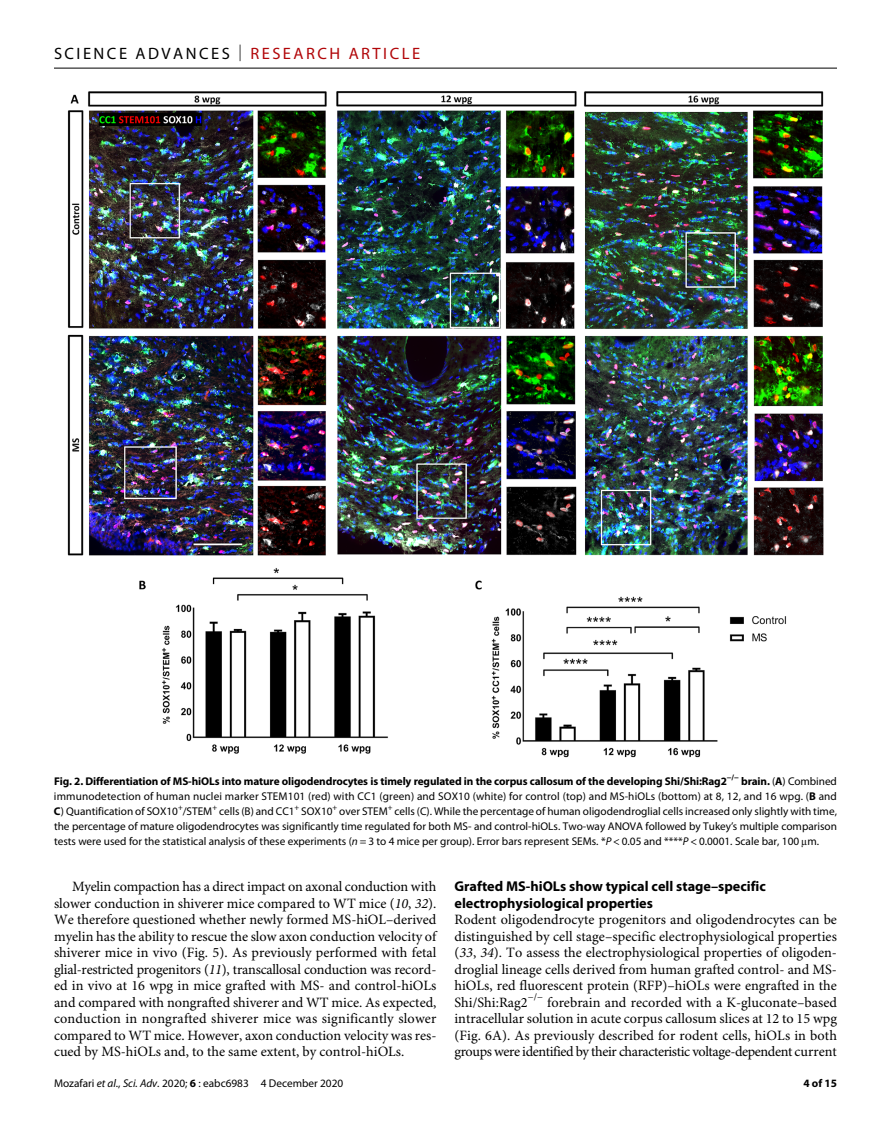
<style>
.page{position:relative;width:891px;height:1134px;background:#fff}
.page>*{position:absolute;margin:0;border:0;box-sizing:border-box;transform-origin:0 0}
.t1{font:16.5px "Myriad Pro";letter-spacing:.15em;color:#000}
.t2{font:14.25px/16.5px "Minion Pro";color:#000;text-align:justify}
.t3{font:700 14.25px/16.5px "Myriad Pro";color:#000}
.t4{font:11.25px/15px "Myriad Pro";color:#000;text-align:justify}
.t5{font:700 11.25px "Myriad Pro";color:#000}
.s1{font-weight:300}
.s2{color:#b10508}
.s3{font-weight:700}
.s4{font-style:italic}
</style>
<div class="page">
<hr style="left:54px;top:68px;width:783px;height:1px;background:#000">
<img style="left:68px;top:91px;width:756px;height:666px">
<p class="t1" style="left:54px;top:40px;width:368px">SCIENCE ADVANCES <span class="s1">|</span> <span class="s2">RESEARCH ARTICLE</span></p>
<p class="t4" style="left:54px;top:774px;width:785px"><span class="s3">Fig. 2. Differentiation of MS-hiOLs into mature oligodendrocytes is timely regulated in the corpus callosum of the developing Shi/Shi:Rag2</span><sup>−/−</sup> <span class="s3">brain.</span> (<span class="s3">A</span>) Combined immunodetection of human nuclei marker STEM101 (red) with CC1 (green) and SOX10 (white) for control (top) and MS-hiOLs (bottom) at 8, 12, and 16 wpg. (<span class="s3">B</span> and <span class="s3">C</span>) Quantification of SOX10<sup>+</sup>/STEM<sup>+</sup> cells (B) and CC1<sup>+</sup> SOX10<sup>+</sup> over STEM<sup>+</sup> cells (C). While the percentage of human oligodendroglial cells increased only slightly with time, the percentage of mature oligodendrocytes was significantly time regulated for both MS- and control-hiOLs. Two-way ANOVA followed by Tukey’s multiple comparison tests were used for the statistical analysis of these experiments (<span class="s4">n</span> = 3 to 4 mice per group). Error bars represent SEMs. *<span class="s4">P</span> &lt; 0.05 and ****<span class="s4">P</span> &lt; 0.0001. Scale bar, 100 m.</p>
<p class="t2" style="left:54px;top:880px;width:384px;text-indent:18px">Myelin compaction has a direct impact on axonal conduction with slower conduction in shiverer mice compared to WT mice (<span class="s4">10</span>, <span class="s4">32</span>).<br>We therefore questioned whether newly formed MS-hiOL–derived myelin has the ability to rescue the slow axon conduction velocity of shiverer mice in vivo (Fig. 5). As previously performed with fetal glial-restricted progenitors (<span class="s4">11</span>), transcallosal conduction was record&shy;ed in vivo at 16 wpg in mice grafted with MS- and control-hiOLs and compared with nongrafted shiverer and WT mice. As expected, conduction in nongrafted shiverer mice was significantly slower compared to WT mice. However, axon conduction velocity was res&shy;cued by MS-hiOLs and, to the same extent, by control-hiOLs.</p>
<p class="t3" style="left:454px;top:877px;width:313px">Grafted MS-hiOLs show typical cell stage–specific electrophysiological properties</p>
<p class="t2" style="left:454px;top:913px;width:384px">Rodent oligodendrocyte progenitors and oligodendrocytes can be distinguished by cell stage–specific electrophysiological properties (<span class="s4">33</span>, <span class="s4">34</span>). To assess the electrophysiological properties of oligoden&shy;droglial lineage cells derived from human grafted control- and MS&shy;hiOLs, red fluorescent protein (RFP)–hiOLs were engrafted in the Shi/Shi:Rag2<sup>−/−</sup> forebrain and recorded with a K-gluconate–based intracellular solution in acute corpus callosum slices at 12 to 15 wpg (Fig. 6A). As previously described for rodent cells, hiOLs in both groups were identified by their characteristic voltage-dependent current</p>
<p class="t4" style="left:54px;top:1076px;width:291px">Mozafari <span class="s4">et al</span>., <span class="s4">Sci. Adv.</span> 2020; <span class="s3">6</span> : eabc6983 4 December 2020</p>
<p class="t5" style="left:803px;top:1074px;width:35px">4 of 15</p>
</div>
